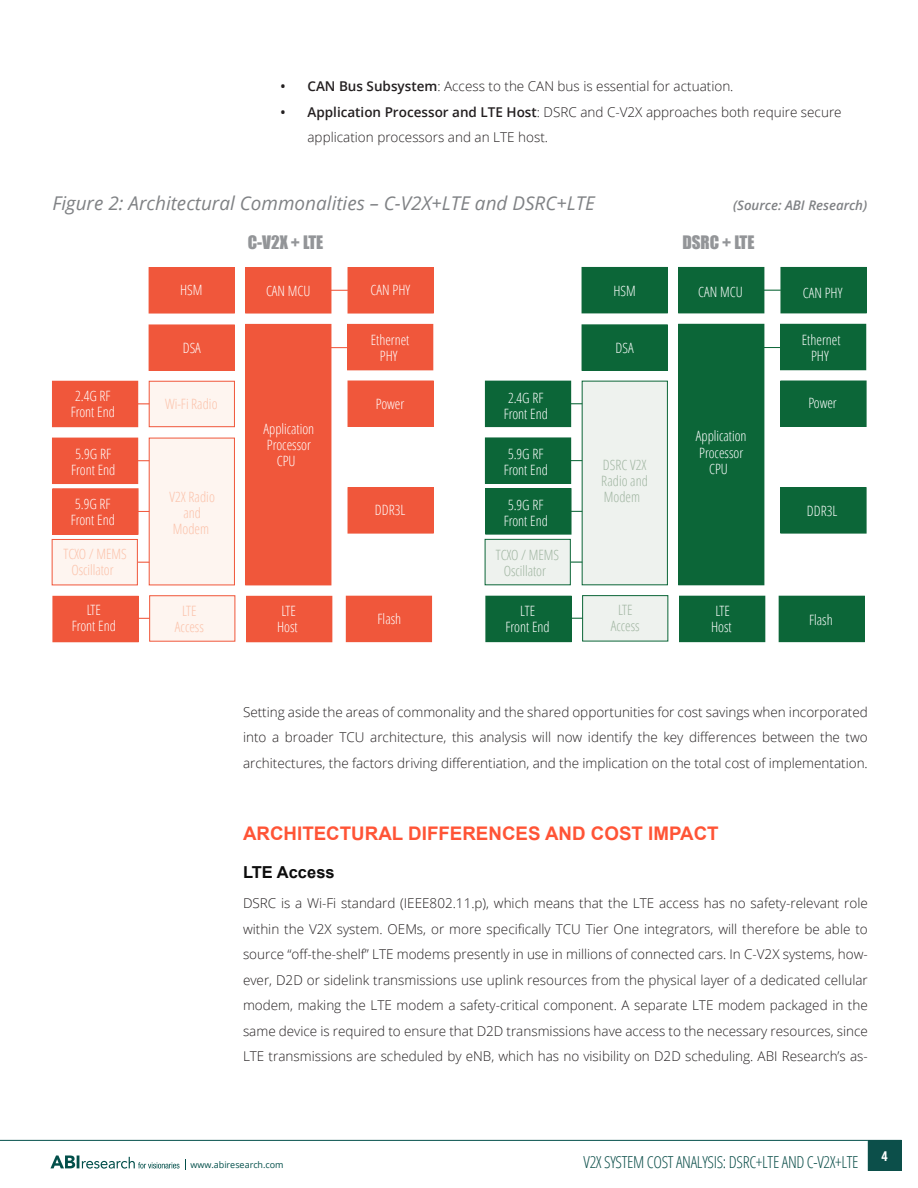
<style>
.page{position:relative;width:918px;height:1188px;background:#fff}
.page>*{position:absolute;margin:0;border:0;box-sizing:border-box;transform-origin:0 0}
.t1{font:italic 18.9px "Open Sans";color:#808285}
.Heading_1{font:700 18.75px "Arial";color:#ff5436}
.t2{font:17.1px "Impact";color:#939598}
.t3{font:300 condensed 16.5px "Open Sans";letter-spacing:-.02em;color:#0c4f4a}
.Heading_2{font:700 16.5px "Arial";color:#0d0d0d}
.t4{font:300 condensed 14.25px/16px "Open Sans";color:#fff;text-align:center}
.t5{font:300 condensed 14.25px/16px "Open Sans";color:#fbc1a9;text-align:center}
.t6{font:300 condensed 14.25px/16px "Open Sans";color:#a0b5a1;text-align:center}
.t7{font:300 13.5px/25.5px "Open Sans";color:#231f20;text-align:justify}
.t8{font:700 condensed 13.5px "Open Sans";color:#fff}
.t9{font:italic 600 13.2px "Open Sans";color:#808285}
.t10{font:9px "Open Sans";color:#034f4a}
.s1{font-weight:600}
</style>
<div class="page">
<hr style="left:0;top:1140px;width:902px;height:1px;background:#024f4a">
<div style="left:868px;top:1140px;width:34px;height:31px;background:#0c4f4a"></div>
<svg style="left:50px;top:1156px;width:130px;height:13px"></svg>
<div style="left:679px;top:324px;width:85px;height:261px;background:#0c6638"></div>
<div style="left:678px;top:324px;width:86px;height:261px;border:1px solid #0c6638"></div>
<div style="left:679px;top:267px;width:85px;height:46px;background:#0c6638"></div>
<div style="left:781px;top:267px;width:85px;height:46px;background:#0c6638"></div>
<div style="left:781px;top:324px;width:85px;height:46px;background:#0c6638"></div>
<div style="left:582px;top:267px;width:85px;height:46px;background:#0c6638"></div>
<div style="left:582px;top:325px;width:85px;height:45px;background:#0c6638"></div>
<div style="left:582px;top:325px;width:86px;height:46px;border:1px solid #0c6638"></div>
<div style="left:582px;top:381px;width:85px;height:204px;background:#eef2ee"></div>
<div style="left:582px;top:381px;width:86px;height:204px;border:1px solid #0c6638"></div>
<div style="left:485px;top:381px;width:86px;height:46px;background:#0c6638"></div>
<div style="left:485px;top:438px;width:86px;height:45px;background:#0c6638"></div>
<div style="left:485px;top:438px;width:86px;height:46px;border:1px solid #0c6638"></div>
<div style="left:486px;top:489px;width:85px;height:45px;background:#0c6638"></div>
<div style="left:486px;top:488px;width:85px;height:46px;border:1px solid #0c6638"></div>
<div style="left:485px;top:539px;width:85px;height:46px;background:#eef2ee"></div>
<div style="left:485px;top:539px;width:86px;height:46px;border:1px solid #0c6638"></div>
<div style="left:486px;top:596px;width:85px;height:46px;background:#0c6638"></div>
<div style="left:583px;top:596px;width:85px;height:45px;background:#eef2ee"></div>
<div style="left:582px;top:595px;width:86px;height:46px;border:1px solid #0c6638"></div>
<div style="left:680px;top:596px;width:85px;height:46px;background:#0c6638"></div>
<div style="left:781px;top:381px;width:85px;height:45px;background:#0c6638"></div>
<div style="left:781px;top:381px;width:85px;height:46px;border:1px solid #0c6638"></div>
<div style="left:779px;top:596px;width:85px;height:46px;background:#0c6638"></div>
<div style="left:781px;top:488px;width:85px;height:45px;background:#0c6638"></div>
<div style="left:781px;top:487px;width:85px;height:46px;border:1px solid #0c6638"></div>
<svg style="left:764px;top:290px;width:17px;height:1px"></svg>
<svg style="left:571px;top:618px;width:12px;height:1px"></svg>
<svg style="left:764px;top:347px;width:17px;height:1px"></svg>
<div style="left:246px;top:324px;width:85px;height:261px;background:#f0573b"></div>
<div style="left:245px;top:324px;width:86px;height:261px;border:1px solid #f0573b"></div>
<div style="left:246px;top:268px;width:85px;height:45px;background:#f0573b"></div>
<div style="left:245px;top:267px;width:86px;height:46px;border:1px solid #f0573b"></div>
<div style="left:348px;top:268px;width:85px;height:45px;background:#f0573b"></div>
<div style="left:348px;top:267px;width:86px;height:46px;border:1px solid #f0573b"></div>
<div style="left:348px;top:324px;width:85px;height:46px;background:#f0573b"></div>
<div style="left:149px;top:268px;width:85px;height:45px;background:#f0573b"></div>
<div style="left:149px;top:267px;width:86px;height:46px;border:1px solid #f0573b"></div>
<div style="left:149px;top:325px;width:85px;height:45px;background:#f0573b"></div>
<div style="left:149px;top:325px;width:86px;height:46px;border:1px solid #f0573b"></div>
<div style="left:149px;top:381px;width:85px;height:46px;background:#fef5f0"></div>
<div style="left:149px;top:381px;width:86px;height:46px;border:1px solid #f0573b"></div>
<div style="left:149px;top:438px;width:85px;height:147px;background:#fef5f0"></div>
<div style="left:149px;top:438px;width:86px;height:147px;border:1px solid #f0573b"></div>
<div style="left:52px;top:381px;width:86px;height:46px;background:#f0573b"></div>
<div style="left:52px;top:438px;width:86px;height:46px;background:#f0573b"></div>
<div style="left:53px;top:489px;width:85px;height:45px;background:#f0573b"></div>
<div style="left:52px;top:539px;width:85px;height:46px;background:#fef5f0"></div>
<div style="left:52px;top:539px;width:86px;height:46px;border:1px solid #f0573b"></div>
<div style="left:53px;top:596px;width:85px;height:46px;background:#f0573b"></div>
<div style="left:150px;top:596px;width:85px;height:45px;background:#fef5f0"></div>
<div style="left:149px;top:595px;width:86px;height:46px;border:1px solid #f0573b"></div>
<div style="left:247px;top:596px;width:85px;height:46px;background:#f0573b"></div>
<div style="left:348px;top:381px;width:85px;height:45px;background:#f0573b"></div>
<div style="left:348px;top:381px;width:86px;height:46px;border:1px solid #f0573b"></div>
<div style="left:346px;top:596px;width:86px;height:46px;background:#f0573b"></div>
<div style="left:348px;top:488px;width:85px;height:45px;background:#f0573b"></div>
<div style="left:348px;top:487px;width:86px;height:46px;border:1px solid #f0573b"></div>
<svg style="left:331px;top:290px;width:17px;height:1px"></svg>
<svg style="left:138px;top:618px;width:12px;height:1px"></svg>
<svg style="left:331px;top:347px;width:17px;height:1px"></svg>
<p class="t7" style="left:280px;top:73px;width:455px"><span class="s1">• CAN Bus Subsystem</span>: Access to the CAN bus is essential for actuation.</p>
<p class="t7" style="left:308px;top:99px;width:536px;text-indent:-27px"><span class="s1">• Application Processor and LTE Host</span>: DSRC and C-V2X approaches both require secure application processors and an LTE host.</p>
<p class="t1" style="left:52px;top:191px;width:544px">Figure 2: Architectural Commonalities – C-V2X+LTE and DSRC+LTE</p>
<p class="t9" style="left:733px;top:197px;width:136px">(Source: ABI Research)</p>
<p class="t2" style="left:248px;top:229px;width:77px">C-V2X + LTE</p>
<p class="t2" style="left:682px;top:229px;width:74px">DSRC + LTE</p>
<p class="t4" style="left:71px;top:388px;width:46px">2.4G RF<br>Front End</p>
<p class="t4" style="left:71px;top:445px;width:46px">5.9G RF<br>Front End</p>
<p class="t4" style="left:71px;top:495px;width:46px">5.9G RF<br>Front End</p>
<p class="t5" style="left:64px;top:546px;width:65px">TCXO / MEMS<br>Oscillator</p>
<p class="t4" style="left:72px;top:602px;width:46px">LTE<br>Front End</p>
<p class="t4" style="left:180px;top:282px;width:24px">HSM</p>
<p class="t4" style="left:266px;top:283px;width:46px">CAN MCU</p>
<p class="t4" style="left:371px;top:282px;width:41px">CAN PHY</p>
<p class="t4" style="left:613px;top:283px;width:24px">HSM</p>
<p class="t4" style="left:698px;top:284px;width:46px">CAN MCU</p>
<p class="t4" style="left:803px;top:284px;width:41px">CAN PHY</p>
<p class="t4" style="left:183px;top:339px;width:20px">DSA</p>
<p class="t4" style="left:371px;top:331px;width:40px">Ethernet<br>PHY</p>
<p class="t4" style="left:616px;top:339px;width:20px">DSA</p>
<p class="t4" style="left:802px;top:331px;width:40px">Ethernet<br>PHY</p>
<p class="t5" style="left:165px;top:396px;width:54px">Wi-Fi Radio</p>
<p class="t5" style="left:170px;top:488px;width:47px">V2X Radio and<br>Modem</p>
<p class="t4" style="left:264px;top:421px;width:52px">Application<br>Processor<br>CPU</p>
<p class="t4" style="left:376px;top:395px;width:30px">Power</p>
<p class="t4" style="left:375px;top:502px;width:32px">DDR3L</p>
<p class="t4" style="left:504px;top:389px;width:46px">2.4G RF<br>Front End</p>
<p class="t4" style="left:504px;top:445px;width:46px">5.9G RF<br>Front End</p>
<p class="t4" style="left:504px;top:497px;width:46px">5.9G RF<br>Front End</p>
<p class="t6" style="left:496px;top:546px;width:65px">TCXO / MEMS<br>Oscillator</p>
<p class="t6" style="left:601px;top:456px;width:48px;text-align:justify">DSRC V2X Radio and Modem</p>
<p class="t4" style="left:696px;top:428px;width:52px">Application<br>Processor<br>CPU</p>
<p class="t4" style="left:808px;top:394px;width:30px">Power</p>
<p class="t4" style="left:807px;top:503px;width:32px">DDR3L</p>
<p class="t5" style="left:175px;top:602px;width:30px">LTE<br>Access</p>
<p class="t4" style="left:277px;top:602px;width:22px">LTE<br>Host</p>
<p class="t4" style="left:378px;top:610px;width:25px">Flash</p>
<p class="t4" style="left:506px;top:602px;width:46px">LTE<br>Front End</p>
<p class="t6" style="left:611px;top:602px;width:30px">LTE<br>Access</p>
<p class="t4" style="left:711px;top:602px;width:22px">LTE<br>Host</p>
<p class="t4" style="left:809px;top:611px;width:25px">Flash</p>
<p class="t7" style="left:243px;top:699px;width:626px">Setting aside the areas of commonality and the shared opportunities for cost savings when incorporated into a broader TCU architecture, this analysis will now identify the key differences between the two architectures, the factors driving differentiation, and the implication on the total cost of implementation.</p>
<p class="Heading_1" style="left:243px;top:821px;width:477px">ARCHITECTURAL DIFFERENCES AND COST IMPACT</p>
<p class="Heading_2" style="left:243px;top:861px;width:93px">LTE Access</p>
<p class="t7" style="left:243px;top:890px;width:626px">DSRC is a Wi-Fi standard (IEEE802.11.p), which means that the LTE access has no safety-relevant role within the V2X system. OEMs, or more specifically TCU Tier One integrators, will therefore be able to source “off-the-shelf” LTE modems presently in use in millions of connected cars. In C-V2X systems, how&shy;ever, D2D or sidelink transmissions use uplink resources from the physical layer of a dedicated cellular modem, making the LTE modem a safety-critical component. A separate LTE modem packaged in the same device is required to ensure that D2D transmissions have access to the necessary resources, since LTE transmissions are scheduled by eNB, which has no visibility on D2D scheduling. ABI Research’s as-</p>
<p class="t10" style="left:190px;top:1159px;width:95px">www.abiresearch.com</p>
<p class="t3" style="left:584px;top:1151px;width:276px">V2X SYSTEM COST ANALYSIS: DSRC+LTE AND C-V2X+LTE</p>
<p class="t8" style="left:882px;top:1146px;width:8px">4</p>
</div>
